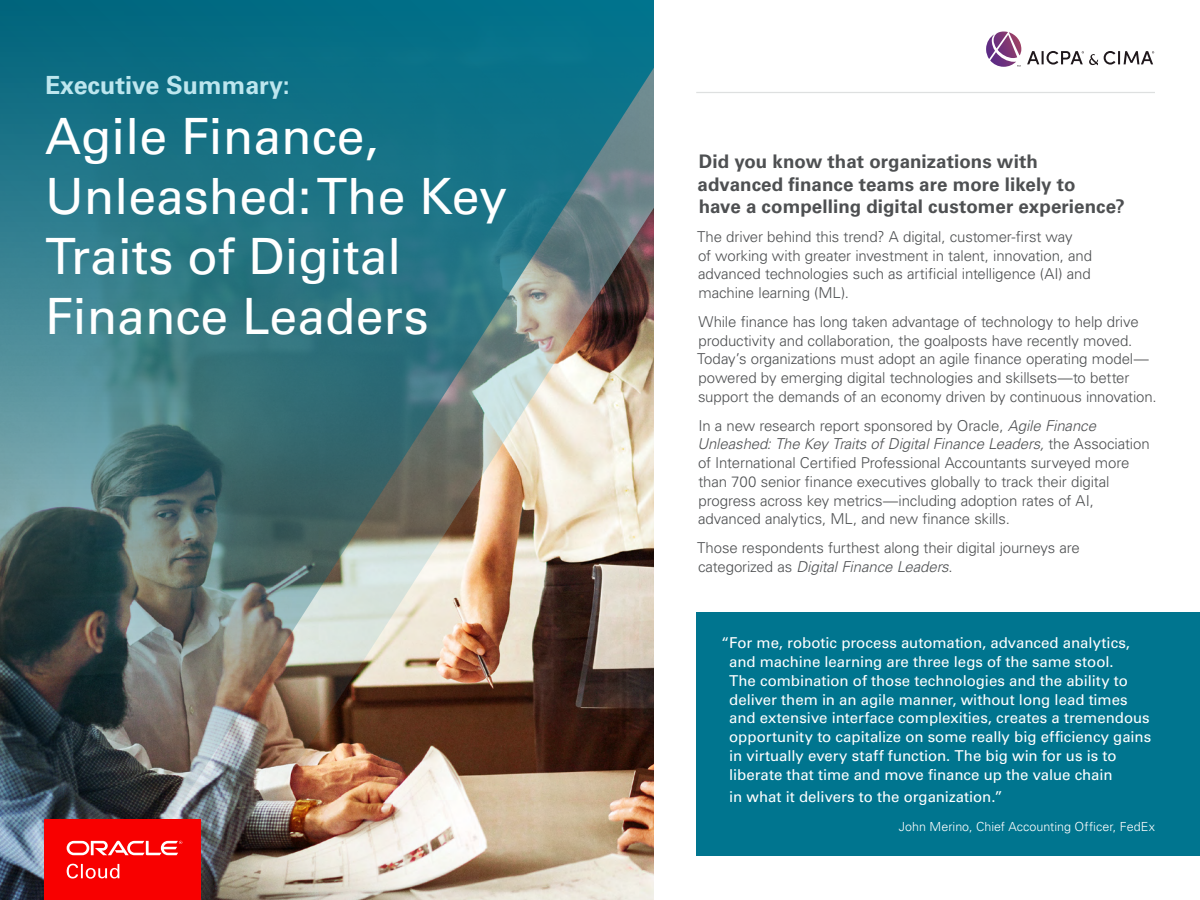
<style>
.page{position:relative;width:1200px;height:900px;background:#fff}
.page>*{position:absolute;margin:0;border:0;box-sizing:border-box;transform-origin:0 0}
.t1{font:50px/60px "Univers LT Std";color:#fff}
.t2{font:700 25px "Univers LT Std";color:#bde6ee}
.Call_out_quote{font:700 18.75px/22.5px "Univers LT Std";color:#4e5052}
.Body_Copy{font:300 15px/18.8px "Univers LT Std";letter-spacing:-.01em;color:#4e5052}
.Call_out_quote-2{font:15px/18.8px "Univers LT Std";letter-spacing:-.005em;color:#fff}
.Call_out_quote-3{font:300 12.5px "Univers LT Std";color:#fff}
.s1{font-style:italic}
</style>
<div class="page">
<hr style="left:696px;top:92px;width:459px;height:1px;background:#dee0e0">
<img style="left:0;top:0;width:654px;height:900px">
<div style="left:696px;top:612px;width:504px;height:244px;background:#00758f"></div>
<svg style="left:986px;top:32px;width:35px;height:35px"></svg>
<svg style="left:1027px;top:51px;width:71px;height:14px"></svg>
<svg style="left:1104px;top:51px;width:50px;height:14px"></svg>
<div style="left:44px;top:819px;width:157px;height:81px;background:#f80000"></div>
<svg style="left:67px;top:841px;width:115px;height:14px"></svg>
<svg style="left:67px;top:864px;width:52px;height:15px"></svg>
<p class="t2" style="left:45px;top:71px;width:246px">Executive Summary:</p>
<p class="t1" style="left:45px;top:107px;width:464px">Agile Finance,<br>Unleashed: The Key<br>Traits of Digital<br>Finance Leaders</p>
<p class="Call_out_quote" style="left:697px;top:150px;width:429px">Did you know that organizations with advanced finance teams are more likely to<br>have a compelling digital customer experience?</p>
<p class="Body_Copy" style="left:697px;top:227px;width:396px">The driver behind this trend? A digital, customer-first way<br>of working with greater investment in talent, innovation, and advanced technologies such as artificial intelligence (AI) and machine learning (ML).</p>
<p class="Body_Copy" style="left:697px;top:312px;width:461px">While finance has long taken advantage of technology to help drive productivity and collaboration, the goalposts have recently moved.<br>Today’s organizations must adopt an agile finance operating model— powered by emerging digital technologies and skillsets—to better support the demands of an economy driven by continuous innovation.</p>
<p class="Body_Copy" style="left:697px;top:416px;width:454px">In a new research report sponsored by Oracle, <span class="s1">Agile Finance Unleashed: The Key Traits of Digital Finance Leaders,</span> the Association of International Certified Professional Accountants surveyed more than 700 senior finance executives globally to track their digital progress across key metrics—including adoption rates of AI, advanced analytics, ML, and new finance skills.</p>
<p class="Body_Copy" style="left:697px;top:538px;width:384px">Those respondents furthest along their digital journeys are categorized as <span class="s1">Digital Finance Leaders</span>.</p>
<p class="Call_out_quote-2" style="left:729px;top:634px;width:424px;text-indent:-8px">“For me, robotic process automation, advanced analytics, and machine learning are three legs of the same stool.<br>The combination of those technologies and the ability to deliver them in an agile manner, without long lead times and extensive interface complexities, creates a tremendous opportunity to capitalize on some really big efficiency gains in virtually every staff function. The big win for us is to liberate that time and move finance up the value chain</p>
<p class="Call_out_quote-2" style="left:729px;top:788px;width:275px">in what it delivers to the organization.”</p>
<p class="Call_out_quote-3" style="left:899px;top:819px;width:258px">John Merino, Chief Accounting Officer, FedEx</p>
</div>
